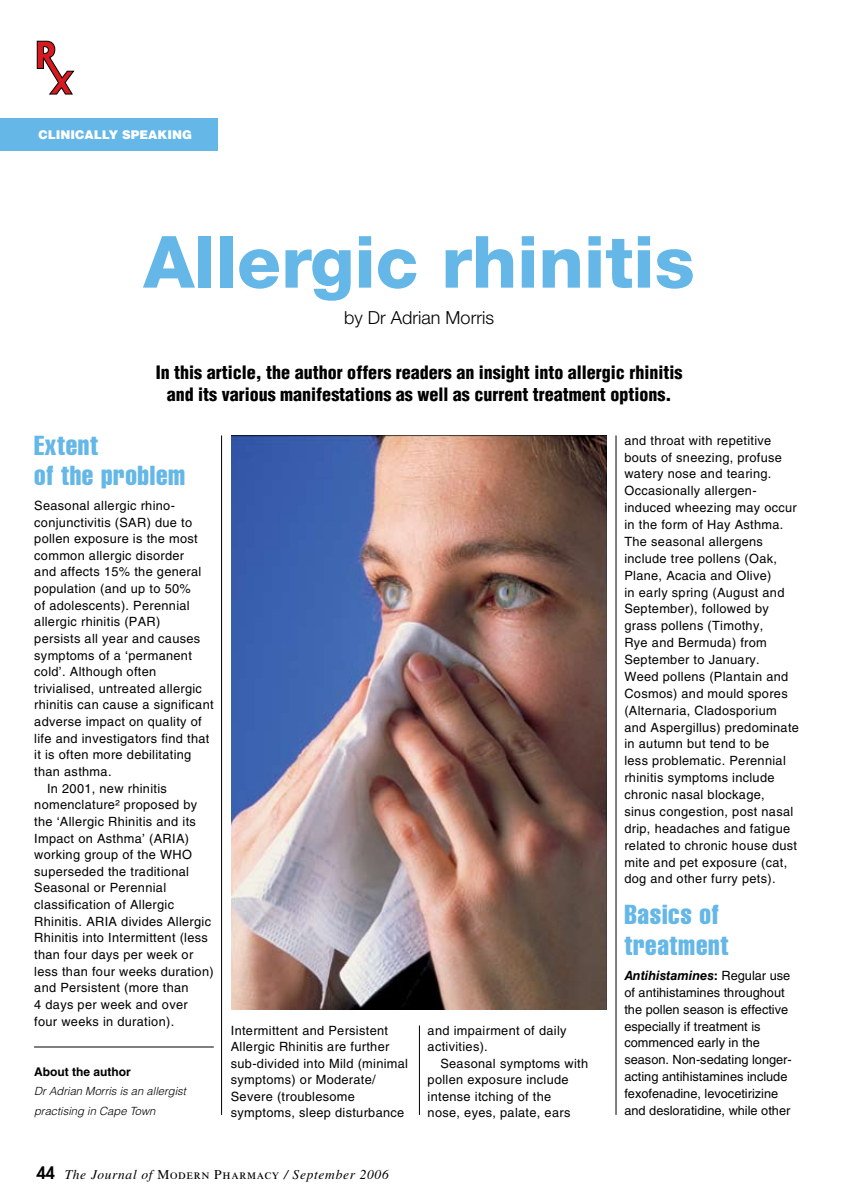
<style>
.page{position:relative;width:851px;height:1200px;background:#fff}
.page>*{position:absolute;margin:0;border:0;box-sizing:border-box;transform-origin:0 0}
.t1{font:800 72px "Helvetica Neue LT Std";color:#64b7e6}
.t2{font:27px/30.2px "Helvetica LT Std Comp";letter-spacing:.025em;color:#64b7e6}
.t3{font:900 condensed 18px/21.6px "Helvetica LT Std";color:#000;text-align:center}
.t4{font:300 18px "Helvetica Neue LT Std";color:#000}
.t5{font:italic 13.5px "Times LT Std";letter-spacing:.05em;color:#000}
.t6{font:12.75px/16.8px "Helvetica LT Std";letter-spacing:.025em;color:#000}
.t7{font:12.75px/16.8px "Helvetica LT Std";color:#000}
.t8{font:900 12px "Helvetica LT Std";color:#fff}
.t9{font:700 12px "Helvetica LT Std";color:#000}
.t10{font:italic 300 11.25px/19.5px "Helvetica LT Std";color:#000}
.s1{font-family:"Futura Std";font-weight:800;font-style:normal;font-size:16.5px}
.s2{font-style:normal}
.s3{font-weight:700;font-style:italic}
.s4{font-weight:700}
</style>
<div class="page">
<img style="left:231px;top:435px;width:375px;height:574px">
<hr style="left:221px;top:435px;width:1px;height:679px;background:#000">
<hr style="left:615px;top:435px;width:1px;height:679px;background:#000">
<hr style="left:419px;top:1025px;width:1px;height:89px;background:#000">
<hr style="left:34px;top:1046px;width:180px;height:1px;background:#000">
<div style="left:0;top:118px;width:217px;height:33px;background:#64b7e6"></div>
<svg style="left:37px;top:41px;width:37px;height:53px"></svg>
<p class="t8" style="left:38px;top:127px;width:155px">CLINICALLY SPEAKING</p>
<p class="t8" style="left:38px;top:127px;width:9px">?</p>
<h1 class="t1" style="left:143px;top:219px;width:552px">Allergic rhinitis</h1>
<h3 class="t4" style="left:344px;top:306px;width:151px">by Dr Adrian Morris</h3>
<h3 class="t3" style="left:156px;top:361px;width:528px">In this article, the author offers readers an insight into allergic rhinitis and its various manifestations as well as current treatment options.</h3>
<h2 class="t2" style="left:34px;top:429px;width:152px">Extent<br>of the problem</h2>
<p class="t6" style="left:34px;top:497px;width:142px">Seasonal allergic rhino-</p>
<p class="t6" style="left:34px;top:513px;width:159px">conjunctivitis (SAR) due to</p>
<p class="t6" style="left:34px;top:530px;width:165px">pollen exposure is the most</p>
<p class="t6" style="left:34px;top:546px;width:151px">common allergic disorder</p>
<p class="t6" style="left:34px;top:563px;width:169px">and affects 15% the general</p>
<p class="t6" style="left:34px;top:580px;width:158px">population (and up to 50%</p>
<p class="t6" style="left:34px;top:596px;width:157px">of adolescents). Perennial</p>
<p class="t6" style="left:34px;top:613px;width:128px">allergic rhinitis (PAR)</p>
<p class="t6" style="left:34px;top:630px;width:167px">persists all year and causes</p>
<p class="t6" style="left:34px;top:646px;width:159px">symptoms of a ‘permanent</p>
<p class="t6" style="left:34px;top:663px;width:123px">cold’. Although often</p>
<p class="t6" style="left:34px;top:679px;width:169px">trivialised, untreated allergic</p>
<p class="t6" style="left:34px;top:696px;width:181px">rhinitis can cause a significant</p>
<p class="t6" style="left:34px;top:713px;width:169px">adverse impact on quality of</p>
<p class="t6" style="left:34px;top:729px;width:177px">life and investigators find that</p>
<p class="t6" style="left:34px;top:746px;width:159px">it is often more debilitating</p>
<p class="t6" style="left:34px;top:763px;width:79px">than asthma.</p>
<p class="t6" style="left:47px;top:779px;width:121px">In 2001, new rhinitis</p>
<p class="t6" style="left:34px;top:796px;width:164px">nomenclature² proposed by</p>
<p class="t6" style="left:34px;top:812px;width:163px">the ‘Allergic Rhinitis and its</p>
<p class="t6" style="left:34px;top:829px;width:156px">Impact on Asthma’ (ARIA)</p>
<p class="t6" style="left:34px;top:846px;width:159px">working group of the WHO</p>
<p class="t6" style="left:34px;top:862px;width:156px">superseded the traditional</p>
<p class="t6" style="left:34px;top:879px;width:133px">Seasonal or Perennial</p>
<p class="t6" style="left:34px;top:895px;width:141px">classification of Allergic</p>
<p class="t6" style="left:34px;top:912px;width:178px">Rhinitis. ARIA divides Allergic</p>
<p class="t6" style="left:34px;top:929px;width:175px">Rhinitis into Intermittent (less</p>
<p class="t6" style="left:34px;top:945px;width:160px">than four days per week or</p>
<p class="t6" style="left:34px;top:962px;width:181px">less than four weeks duration)</p>
<p class="t6" style="left:34px;top:979px;width:156px">and Persistent (more than</p>
<p class="t6" style="left:34px;top:995px;width:155px">4 days per week and over</p>
<p class="t6" style="left:34px;top:1012px;width:141px">four weeks in duration).</p>
<p class="t9" style="left:34px;top:1063px;width:98px">About the author</p>
<p class="t10" style="left:34px;top:1081px;width:153px">Dr Adrian Morris is an allergist practising in Cape Town</p>
<p class="t6" style="left:231px;top:1021px;width:179px">Intermittent and Persistent<br>Allergic Rhinitis are further sub-divided into Mild (minimal symptoms) or Moderate/<br>Severe (troublesome symptoms, sleep disturbance</p>
<p class="t5" style="left:36px;top:1167px;width:354px"><span class="s1">44</span> The Journal of <span class="s2">Modern Pharmacy</span> / September 2006</p>
<p class="t6" style="left:427px;top:1021px;width:140px">and impairment of daily activities).</p>
<p class="t6" style="left:427px;top:1054px;width:162px;text-indent:13px">Seasonal symptoms with pollen exposure include intense itching of the<br>nose, eyes, palate, ears</p>
<p class="t6" style="left:624px;top:431px;width:176px">and throat with repetitive bouts of sneezing, profuse watery nose and tearing.<br>Occasionally allergen&shy;induced wheezing may occur in the form of Hay Asthma.<br>The seasonal allergens include tree pollens (Oak,<br>Plane, Acacia and Olive)<br>in early spring (August and<br>September), followed by grass pollens (Timothy,<br>Rye and Bermuda) from<br>September to January.<br>Weed pollens (Plantain and<br>Cosmos) and mould spores (Alternaria, Cladosporium and Aspergillus) predominate in autumn but tend to be<br>less problematic. Perennial rhinitis symptoms include chronic nasal blockage, sinus congestion, post nasal drip, headaches and fatigue related to chronic house dust mite and pet exposure (cat, dog and other furry pets).</p>
<h2 class="t2" style="left:624px;top:898px;width:105px">Basics of treatment</h2>
<p class="t7" style="left:624px;top:966px;width:169px"><span class="s3">Antihistamines</span><span class="s4">:</span> Regular use of antihistamines throughout the pollen season is effective especially if treatment is commenced early in the season. Non-sedating longer&shy;acting antihistamines include fexofenadine, levocetirizine and desloratidine, while other</p>
</div>
